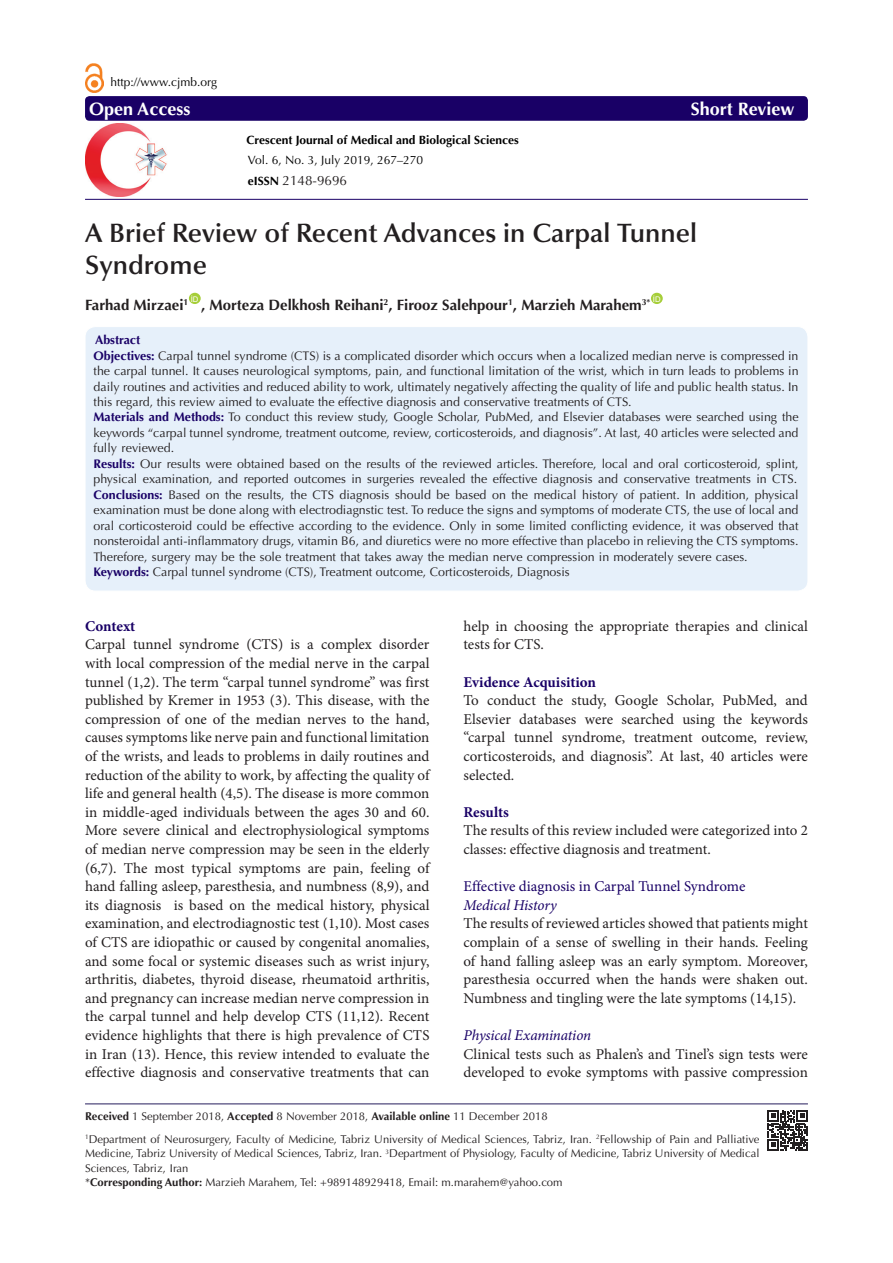
<style>
.page{position:relative;width:893px;height:1263px;background:#fff}
.page>*{position:absolute;margin:0;border:0;box-sizing:border-box;transform-origin:0 0}
.Pa3{font:600 26.7px/31.5px "Optima LT Std";color:#231f20}
.t1{font:700 18px "Optima LT Std";color:#fff}
.t2{font:15px/18.6px "Minion Pro";letter-spacing:-.005em;color:#231f20;text-align:justify}
.t3{font:700 15px "Optima LT Std";color:#231f20}
.t4{font:15px "Minion Pro";color:#190066}
.t5{font:700 15px "Minion Pro";letter-spacing:-.005em;color:#190066}
.t6{font:italic 15px "Minion Pro";letter-spacing:-.01em;color:#190066}
.t7{font:13.5px "Optima LT Std";color:#231f20}
.t8{font:12.45px/15.5px "Optima LT Std";color:#231f20;text-align:justify}
.t9{font:700 12.45px "Optima LT Std";color:#190066}
.t10{font:12px "Optima LT Std";color:#000}
.t11{font:700 12px "Optima LT Std";color:#000}
.t12{font:11.25px/14.2px "Optima LT Std";color:#231f20;text-align:justify}
.t13{font:7.8px "Arial";color:#fff}
.s1{font-weight:700;font-size:12px;color:#000}
.s2{font-weight:700;color:#190066}
.s3{font-weight:700}
</style>
<div class="page">
<div style="left:85px;top:327px;width:723px;height:264px;background:#e6f0fa;border-radius:10px"></div>
<div style="left:85px;top:327px;width:723px;height:264px;border:1px solid #fff;border-radius:10px"></div>
<div style="left:189px;top:293px;width:12px;height:11px;background:#a6ce39;border-radius:50%"></div>
<div style="left:651px;top:293px;width:12px;height:11px;background:#a6ce39;border-radius:50%"></div>
<div style="left:85px;top:96px;width:723px;height:25px;background:#190066;border-radius:4px"></div>
<hr style="left:85px;top:199px;width:723px;height:1px;background:#190066">
<hr style="left:85px;top:1103px;width:723px;height:1px;background:#261d5c">
<img style="left:85px;top:63px;width:19px;height:30px">
<img style="left:85px;top:124px;width:82px;height:72px">
<svg style="left:768px;top:1110px;width:40px;height:40px"></svg>
<p class="t10" style="left:111px;top:75px;width:108px">http://www.cjmb.org</p>
<p class="t1" style="left:89px;top:98px;width:103px">Open Access</p>
<p class="t1" style="left:691px;top:98px;width:105px">Short Review</p>
<p class="t11" style="left:247px;top:132px;width:274px">Crescent Journal of Medical and Biological Sciences</p>
<p class="t10" style="left:248px;top:153px;width:177px">Vol. 6, No. 3, July 2019, 267–270</p>
<p class="t7" style="left:248px;top:172px;width:101px"><span class="s1">eISSN</span> 2148-9696</p>
<p class="Pa3" style="left:85px;top:218px;width:613px">A Brief Review of Recent Advances in Carpal Tunnel<br>Syndrome</p>
<p class="t3" style="left:85px;top:296px;width:105px">Farhad Mirzaei<sup>1</sup></p>
<p class="t13" style="left:191px;top:293px;width:9px">ID</p>
<p class="t3" style="left:201px;top:296px;width:451px">, Morteza Delkhosh Reihani<sup>2</sup>, Firooz Salehpour<sup>1</sup>, Marzieh Marahem<sup>3*</sup></p>
<p class="t13" style="left:653px;top:293px;width:9px">ID</p>
<p class="t9" style="left:95px;top:333px;width:47px">Abstract</p>
<p class="t8" style="left:94px;top:348px;width:707px"><span class="s2">Objectives:</span> Carpal tunnel syndrome (CTS) is a complicated disorder which occurs when a localized median nerve is compressed in the carpal tunnel. It causes neurological symptoms, pain, and functional limitation of the wrist, which in turn leads to problems in daily routines and activities and reduced ability to work, ultimately negatively affecting the quality of life and public health status. In this regard, this review aimed to evaluate the effective diagnosis and conservative treatments of CTS.</p>
<p class="t8" style="left:94px;top:410px;width:707px"><span class="s2">Materials and Methods:</span> To conduct this review study, Google Scholar, PubMed, and Elsevier databases were searched using the keywords “carpal tunnel syndrome, treatment outcome, review, corticosteroids, and diagnosis”. At last, 40 articles were selected and fully reviewed.</p>
<p class="t8" style="left:94px;top:456px;width:707px"><span class="s2">Results:</span> Our results were obtained based on the results of the reviewed articles. Therefore, local and oral corticosteroid, splint, physical examination, and reported outcomes in surgeries revealed the effective diagnosis and conservative treatments in CTS.</p>
<p class="t8" style="left:94px;top:487px;width:707px"><span class="s2">Conclusions:</span> Based on the results, the CTS diagnosis should be based on the medical history of patient. In addition, physical examination must be done along with electrodiagnstic test. To reduce the signs and symptoms of moderate CTS, the use of local and oral corticosteroid could be effective according to the evidence. Only in some limited conflicting evidence, it was observed that nonsteroidal anti-inflammatory drugs, vitamin B6, and diuretics were no more effective than placebo in relieving the CTS symptoms.<br>Therefore, surgery may be the sole treatment that takes away the median nerve compression in moderately severe cases.</p>
<p class="t8" style="left:94px;top:564px;width:478px"><span class="s2">Keywords:</span> Carpal tunnel syndrome (CTS), Treatment outcome, Corticosteroids, Diagnosis</p>
<p class="t5" style="left:85px;top:615px;width:52px">Context</p>
<p class="t2" style="left:85px;top:635px;width:346px">Carpal tunnel syndrome (CTS) is a complex disorder with local compression of the medial nerve in the carpal tunnel (1,2). The term “carpal tunnel syndrome” was first published by Kremer in 1953 (3). This disease, with the compression of one of the median nerves to the hand, causes symptoms like nerve pain and functional limitation of the wrists, and leads to problems in daily routines and reduction of the ability to work, by affecting the quality of life and general health (4,5). The disease is more common in middle-aged individuals between the ages 30 and 60.<br>More severe clinical and electrophysiological symptoms of median nerve compression may be seen in the elderly (6,7). The most typical symptoms are pain, feeling of hand falling asleep, paresthesia, and numbness (8,9), and its diagnosis is based on the medical history, physical examination, and electrodiagnostic test (1,10). Most cases of CTS are idiopathic or caused by congenital anomalies, and some focal or systemic diseases such as wrist injury, arthritis, diabetes, thyroid disease, rheumatoid arthritis, and pregnancy can increase median nerve compression in the carpal tunnel and help develop CTS (11,12). Recent evidence highlights that there is high prevalence of CTS in Iran (13). Hence, this review intended to evaluate the effective diagnosis and conservative treatments that can</p>
<p class="t2" style="left:463px;top:617px;width:346px">help in choosing the appropriate therapies and clinical tests for CTS.</p>
<p class="t5" style="left:463px;top:671px;width:134px">Evidence Acquisition</p>
<p class="t2" style="left:463px;top:691px;width:346px">To conduct the study, Google Scholar, PubMed, and Elsevier databases were searched using the keywords “carpal tunnel syndrome, treatment outcome, review, corticosteroids, and diagnosis”. At last, 40 articles were selected.</p>
<p class="t5" style="left:463px;top:801px;width:47px">Results</p>
<p class="t2" style="left:463px;top:821px;width:346px">The results of this review included were categorized into 2 classes: effective diagnosis and treatment.</p>
<p class="t4" style="left:463px;top:876px;width:283px">Effective diagnosis in Carpal Tunnel Syndrome</p>
<p class="t6" style="left:463px;top:895px;width:95px">Medical History</p>
<p class="t2" style="left:463px;top:914px;width:346px">The results of reviewed articles showed that patients might complain of a sense of swelling in their hands. Feeling of hand falling asleep was an early symptom. Moreover, paresthesia occurred when the hands were shaken out.<br>Numbness and tingling were the late symptoms (14,15).</p>
<p class="t6" style="left:463px;top:1025px;width:129px">Physical Examination</p>
<p class="t2" style="left:463px;top:1044px;width:346px">Clinical tests such as Phalen’s and Tinel’s sign tests were developed to evoke symptoms with passive compression</p>
<p class="t12" style="left:85px;top:1109px;width:464px"><span class="s3">Received</span> 1 September 2018, <span class="s3">Accepted</span> 8 November 2018, <span class="s3">Available online</span> 11 December 2018</p>
<p class="t12" style="left:85px;top:1132px;width:676px"><sup>1</sup>Department of Neurosurgery, Faculty of Medicine, Tabriz University of Medical Sciences, Tabriz, Iran. <sup>2</sup>Fellowship of Pain and Palliative Medicine, Tabriz University of Medical Sciences, Tabriz, Iran. <sup>3</sup>Department of Physiology, Faculty of Medicine, Tabriz University of Medical Sciences, Tabriz, Iran</p>
<p class="t12" style="left:85px;top:1175px;width:479px">*<span class="s3">Corresponding Author:</span> Marzieh Marahem, Tel: +989148929418, Email: m.marahem@yahoo.com</p>
</div>
